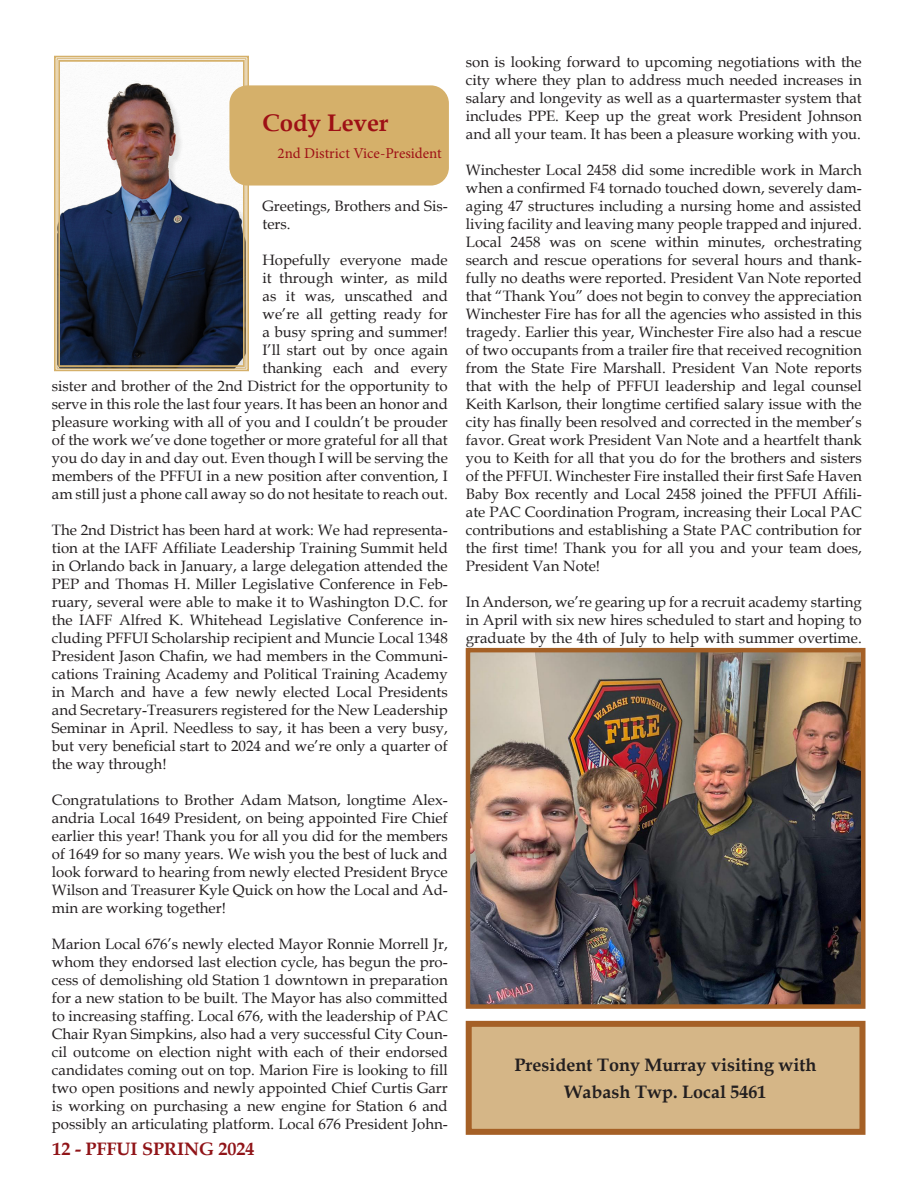
<style>
.page{position:relative;width:918px;height:1188px;background:#fff}
.page>*{position:absolute;margin:0;border:0;box-sizing:border-box;transform-origin:0 0}
.t1{font:700 24px "Book Antiqua";color:#9e1015}
.t2{font:700 18px "Book Antiqua";color:#231f20}
.t3{font:700 18px "Book Antiqua";color:#901418}
.t4{font:15px/18px "Book Antiqua";color:#231f20;text-align:justify}
.t5{font:15px "Minion Pro";color:#9e1015}
</style>
<div class="page">
<svg style="left:54px;top:55px;width:195px;height:317px"></svg>
<div style="left:57px;top:58px;width:189px;height:311px;border:1px solid #d5b06a"></div>
<div style="left:58px;top:60px;width:187px;height:307px;border:2px solid #d5b06a"></div>
<div style="left:229px;top:85px;width:220px;height:101px;background:#d5b06a;border-radius:18px"></div>
<img style="left:471px;top:653px;width:390px;height:351px">
<div style="left:466px;top:648px;width:400px;height:361px;border:4px solid #a56026"></div>
<div style="left:469px;top:1024px;width:394px;height:108px;background:#d5b687"></div>
<div style="left:466px;top:1021px;width:400px;height:114px;border:6px solid #a56026"></div>
<p class="t1" style="left:262px;top:106px;width:128px">Cody Lever</p>
<p class="t5" style="left:278px;top:143px;width:166px">2nd District Vice-President</p>
<p class="t4" style="left:262px;top:197px;width:187px">Greetings, Brothers and Sis&shy;ters.</p>
<p class="t4" style="left:52px;top:251px;width:398px;text-align:right">Hopefully everyone made<br>it through winter, as mild<br>as it was, unscathed and<br>we’re all getting ready for<br>a busy spring and summer!<br>I’ll start out by once again<br>thanking each and every<br>sister and brother of the 2nd District for the opportunity to serve in this role the last four years. It has been an honor and pleasure working with all of you and I couldn’t be prouder of the work we’ve done together or more grateful for all that you do day in and day out. Even though I will be serving the members of the PFFUI in a new position after convention, I am still just a phone call away so do not hesitate to reach out.</p>
<p class="t4" style="left:52px;top:521px;width:398px">The 2nd District has been hard at work: We had representa&shy;tion at the IAFF Affiliate Leadership Training Summit held in Orlando back in January, a large delegation attended the PEP and Thomas H. Miller Legislative Conference in Feb&shy;ruary, several were able to make it to Washington D.C. for the IAFF Alfred K. Whitehead Legislative Conference in&shy;cluding PFFUI Scholarship recipient and Muncie Local 1348<br>President Jason Chafin, we had members in the Communi&shy;cations Training Academy and Political Training Academy in March and have a few newly elected Local Presidents and Secretary-Treasurers registered for the New Leadership Seminar in April. Needless to say, it has been a very busy, but very beneficial start to 2024 and we’re only a quarter of the way through!</p>
<p class="t4" style="left:52px;top:791px;width:398px">Congratulations to Brother Adam Matson, longtime Alex&shy;andria Local 1649 President, on being appointed Fire Chief earlier this year! Thank you for all you did for the members of 1649 for so many years. We wish you the best of luck and look forward to hearing from newly elected President Bryce Wilson and Treasurer Kyle Quick on how the Local and Ad&shy;min are working together!</p>
<p class="t4" style="left:52px;top:935px;width:398px">Marion Local 676’s newly elected Mayor Ronnie Morrell Jr, whom they endorsed last election cycle, has begun the pro&shy;cess of demolishing old Station 1 downtown in preparation for a new station to be built. The Mayor has also committed to increasing staffing. Local 676, with the leadership of PAC Chair Ryan Simpkins, also had a very successful City Coun&shy;cil outcome on election night with each of their endorsed candidates coming out on top. Marion Fire is looking to fill two open positions and newly appointed Chief Curtis Garr is working on purchasing a new engine for Station 6 and possibly an articulating platform. Local 676 President John-</p>
<p class="t3" style="left:52px;top:1137px;width:203px">12 - PFFUI SPRING 2024</p>
<p class="t4" style="left:466px;top:53px;width:398px">son is looking forward to upcoming negotiations with the city where they plan to address much needed increases in salary and longevity as well as a quartermaster system that includes PPE. Keep up the great work President Johnson and all your team. It has been a pleasure working with you.</p>
<p class="t4" style="left:466px;top:161px;width:398px">Winchester Local 2458 did some incredible work in March when a confirmed F4 tornado touched down, severely dam&shy;aging 47 structures including a nursing home and assisted living facility and leaving many people trapped and injured.<br>Local 2458 was on scene within minutes, orchestrating search and rescue operations for several hours and thank&shy;fully no deaths were reported. President Van Note reported that “Thank You” does not begin to convey the appreciation Winchester Fire has for all the agencies who assisted in this tragedy. Earlier this year, Winchester Fire also had a rescue of two occupants from a trailer fire that received recognition from the State Fire Marshall. President Van Note reports that with the help of PFFUI leadership and legal counsel Keith Karlson, their longtime certified salary issue with the city has finally been resolved and corrected in the member’s favor. Great work President Van Note and a heartfelt thank you to Keith for all that you do for the brothers and sisters of the PFFUI. Winchester Fire installed their first Safe Haven Baby Box recently and Local 2458 joined the PFFUI Affili&shy;ate PAC Coordination Program, increasing their Local PAC contributions and establishing a State PAC contribution for the first time! Thank you for all you and your team does, President Van Note!</p>
<p class="t4" style="left:466px;top:593px;width:398px">In Anderson, we’re gearing up for a recruit academy starting in April with six new hires scheduled to start and hoping to graduate by the 4th of July to help with summer overtime.</p>
<p class="t2" style="left:515px;top:1052px;width:303px">President Tony Murray visiting with</p>
<p class="t2" style="left:565px;top:1079px;width:203px">Wabash Twp. Local 5461</p>
</div>
